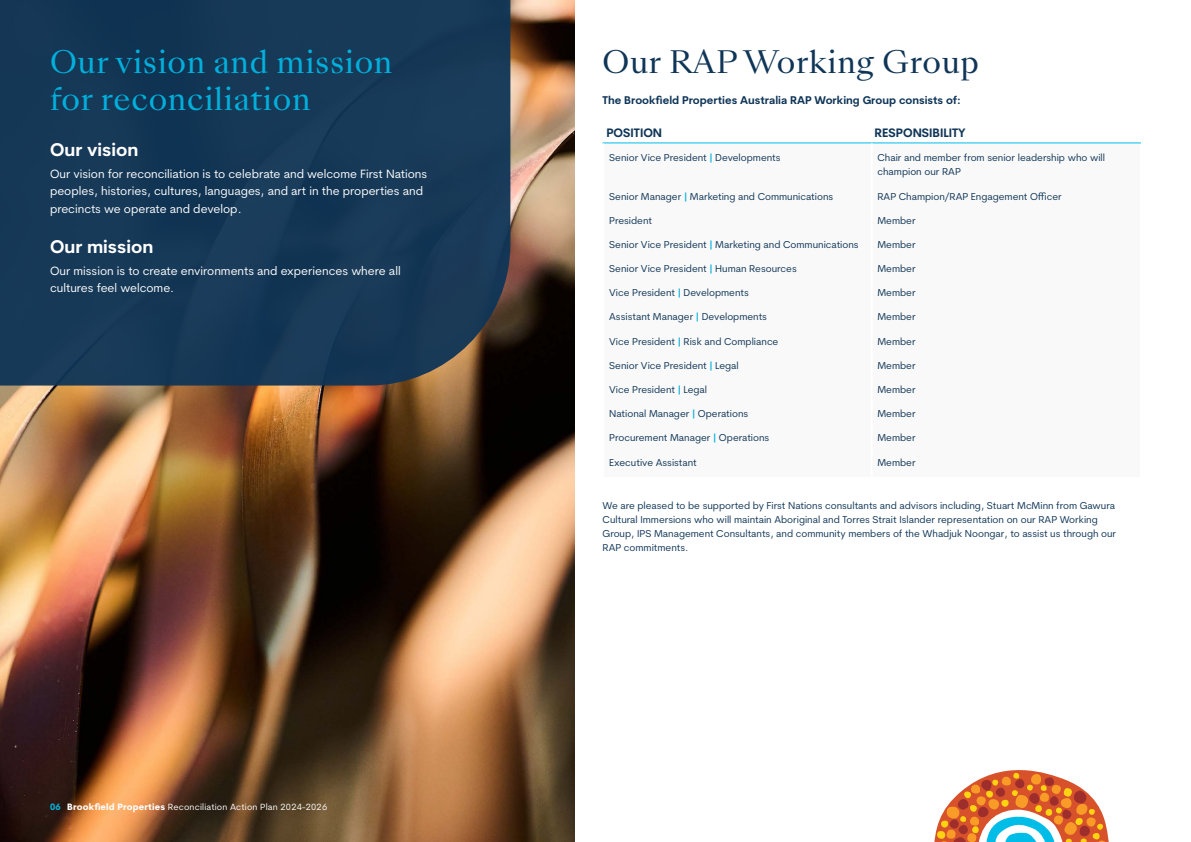
<style>
.page{position:relative;width:1191px;height:842px;background:#fff}
.page>*{position:absolute;margin:0;border:0;box-sizing:border-box;transform-origin:0 0}
.Heading_1{font:30px/37px "Sang Bleu Kingdom";letter-spacing:.02em;color:#00afdb}
.Heading_1-2{font:30px "Sang Bleu Kingdom";letter-spacing:.02em;color:#0f3557}
.t1{font:700 18px "Cerebri Sans";color:#fff}
.t2{font:12px/17px "Cerebri Sans";color:#fff}
.Table_header{font:700 12px "Cerebri Sans";color:#0f3557}
.t3{font:700 11px "Cerebri Sans";color:#0f3557}
.t4{font:10px/14px "Cerebri Sans";color:#0f3557}
.t5{font:9px "Cerebri Sans";letter-spacing:.02em;color:#fff}
.t6{font:800 9px "Cerebri Sans";color:#00afdb}
.s1{font-weight:800}
.s2{font-weight:500;color:#00afdb}
</style>
<div class="page">
<img style="left:0;top:0;width:574px;height:842px">
<div style="left:0;top:0;width:510px;height:386px;background:#173957"></div>
<svg style="left:934px;top:770px;width:175px;height:72px"></svg>
<hr style="left:602px;top:142px;width:269px;height:1px;background:#00bde8">
<hr style="left:871px;top:142px;width:270px;height:1px;background:#00bde8">
<p class="Heading_1" style="left:50px;top:44px;width:344px">Our vision and mission for reconciliation</p>
<p class="t1" style="left:50px;top:138px;width:90px">Our vision</p>
<p class="t2" style="left:50px;top:166px;width:379px">Our vision for reconciliation is to celebrate and welcome First Nations peoples, histories, cultures, languages, and art in the properties and precincts we operate and develop.</p>
<p class="t1" style="left:50px;top:235px;width:105px">Our mission</p>
<p class="t2" style="left:50px;top:263px;width:352px">Our mission is to create environments and experiences where all cultures feel welcome.</p>
<p class="t6" style="left:50px;top:801px;width:12px">06</p>
<p class="t5" style="left:67px;top:801px;width:261px"><span class="s1">Brookfield Properties</span> Reconciliation Action Plan 2024-2026</p>
<p class="Heading_1-2" style="left:602px;top:41px;width:378px">Our RAP Working Group</p>
<p class="t3" style="left:602px;top:93px;width:360px">The Brookfield Properties Australia RAP Working Group consists of:</p>
<p class="Table_header" style="left:606px;top:126px;width:57px">POSITION</p>
<p class="Table_header" style="left:874px;top:126px;width:93px">RESPONSIBILITY</p>
<p class="t4" style="left:609px;top:151px;width:173px">Senior Vice President <span class="s2">|</span> Developments</p>
<p class="t4" style="left:877px;top:151px;width:229px">Chair and member from senior leadership who will champion our RAP</p>
<p class="t4" style="left:609px;top:189px;width:225px">Senior Manager <span class="s2">|</span> Marketing and Communications</p>
<p class="t4" style="left:877px;top:189px;width:186px">RAP Champion/RAP Engagement Officer</p>
<p class="t4" style="left:609px;top:213px;width:44px">President</p>
<p class="t4" style="left:877px;top:213px;width:40px">Member</p>
<p class="t4" style="left:609px;top:237px;width:251px">Senior Vice President <span class="s2">|</span> Marketing and Communications</p>
<p class="t4" style="left:877px;top:237px;width:40px">Member</p>
<p class="t4" style="left:609px;top:262px;width:189px">Senior Vice President <span class="s2">|</span> Human Resources</p>
<p class="t4" style="left:877px;top:262px;width:40px">Member</p>
<p class="t4" style="left:609px;top:286px;width:141px">Vice President <span class="s2">|</span> Developments</p>
<p class="t4" style="left:877px;top:286px;width:40px">Member</p>
<p class="t4" style="left:609px;top:310px;width:159px">Assistant Manager <span class="s2">|</span> Developments</p>
<p class="t4" style="left:877px;top:310px;width:40px">Member</p>
<p class="t4" style="left:609px;top:334px;width:171px">Vice President <span class="s2">|</span> Risk and Compliance</p>
<p class="t4" style="left:877px;top:334px;width:40px">Member</p>
<p class="t4" style="left:609px;top:358px;width:131px">Senior Vice President <span class="s2">|</span> Legal</p>
<p class="t4" style="left:877px;top:358px;width:40px">Member</p>
<p class="t4" style="left:609px;top:382px;width:99px">Vice President <span class="s2">|</span> Legal</p>
<p class="t4" style="left:877px;top:382px;width:40px">Member</p>
<p class="t4" style="left:609px;top:407px;width:141px">National Manager <span class="s2">|</span> Operations</p>
<p class="t4" style="left:877px;top:407px;width:40px">Member</p>
<p class="t4" style="left:609px;top:431px;width:162px">Procurement Manager <span class="s2">|</span> Operations</p>
<p class="t4" style="left:877px;top:431px;width:40px">Member</p>
<p class="t4" style="left:609px;top:455px;width:89px">Executive Assistant</p>
<p class="t4" style="left:877px;top:455px;width:40px">Member</p>
<p class="t4" style="left:602px;top:498px;width:515px">We are pleased to be supported by First Nations consultants and advisors including, Stuart McMinn from Gawura Cultural Immersions who will maintain Aboriginal and Torres Strait Islander representation on our RAP Working Group, IPS Management Consultants, and community members of the Whadjuk Noongar, to assist us through our RAP commitments.</p>
</div>
